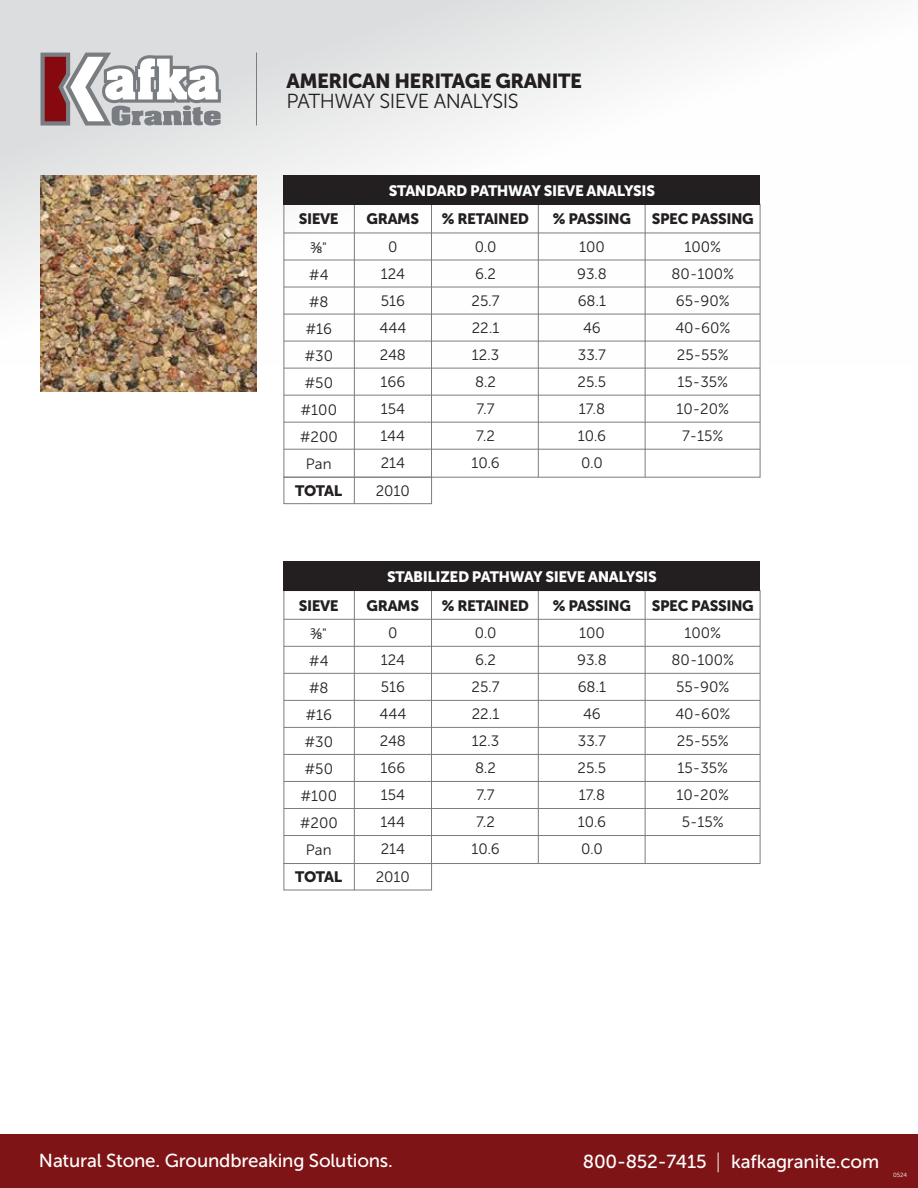
<style>
.page{position:relative;width:918px;height:1188px;background:#fff}
.page>*{position:absolute;margin:0;border:0;box-sizing:border-box;transform-origin:0 0}
.t1{font:20.25px "Museo Sans 900";letter-spacing:-.025em;color:#231f20}
.t2{font:20.25px "Museo Sans 300";letter-spacing:-.025em;color:#231f20}
.t3{font:18.75px "Museo Sans 500";letter-spacing:-.01em;color:#fff}
.t4{font:15px/27px "Museo Sans 300";color:#231f20;text-align:center}
.t5{font:15px "Museo Sans 900";letter-spacing:-.025em;color:#231f20}
.t6{font:15px "Museo Sans 900";letter-spacing:-.025em;color:#fff}
.t7{font:15px "Open Sans";color:#231f20}
.t8{font:6px "Museo Sans 300";color:#fff}
.s1{font-family:"Museo Sans 300"}
.s2{font-family:"Museo Sans 100";font-size:21px}
</style>
<div class="page">
<div style="left:0;top:1134px;width:918px;height:54px;background:#7e1416"></div>
<svg style="left:0;top:0;width:857px;height:365px"></svg>
<svg style="left:40px;top:53px;width:181px;height:73px"></svg>
<hr style="left:256px;top:53px;width:1px;height:73px;background:#797d82">
<img style="left:40px;top:176px;width:216px;height:216px">
<div style="left:284px;top:477px;width:148px;height:27px;border:1px solid #797d82"></div>
<hr style="left:354px;top:204px;width:1px;height:300px;background:#797d82">
<hr style="left:431px;top:204px;width:1px;height:273px;background:#797d82">
<hr style="left:538px;top:204px;width:1px;height:273px;background:#797d82">
<hr style="left:645px;top:204px;width:1px;height:273px;background:#797d82">
<hr style="left:284px;top:233px;width:476px;height:1px;background:#797d82">
<hr style="left:284px;top:260px;width:476px;height:1px;background:#797d82">
<hr style="left:284px;top:287px;width:476px;height:1px;background:#797d82">
<hr style="left:284px;top:314px;width:476px;height:1px;background:#797d82">
<hr style="left:284px;top:341px;width:476px;height:1px;background:#797d82">
<hr style="left:284px;top:368px;width:476px;height:1px;background:#797d82">
<hr style="left:284px;top:395px;width:476px;height:1px;background:#797d82">
<hr style="left:284px;top:422px;width:476px;height:1px;background:#797d82">
<hr style="left:284px;top:449px;width:476px;height:1px;background:#797d82">
<div style="left:284px;top:176px;width:476px;height:29px;background:#231f20"></div>
<div style="left:284px;top:863px;width:148px;height:27px;border:1px solid #797d82"></div>
<hr style="left:354px;top:591px;width:1px;height:299px;background:#797d82">
<hr style="left:431px;top:591px;width:1px;height:273px;background:#797d82">
<hr style="left:538px;top:591px;width:1px;height:273px;background:#797d82">
<hr style="left:645px;top:591px;width:1px;height:273px;background:#797d82">
<hr style="left:284px;top:619px;width:476px;height:1px;background:#797d82">
<hr style="left:284px;top:646px;width:476px;height:1px;background:#797d82">
<hr style="left:284px;top:673px;width:476px;height:1px;background:#797d82">
<hr style="left:284px;top:700px;width:476px;height:1px;background:#797d82">
<hr style="left:284px;top:727px;width:476px;height:1px;background:#797d82">
<hr style="left:284px;top:754px;width:476px;height:1px;background:#797d82">
<hr style="left:284px;top:781px;width:476px;height:1px;background:#797d82">
<hr style="left:284px;top:808px;width:476px;height:1px;background:#797d82">
<hr style="left:284px;top:835px;width:476px;height:1px;background:#797d82">
<div style="left:284px;top:562px;width:476px;height:29px;background:#231f20"></div>
<h1 class="t1" style="left:286px;top:69px;width:297px">AMERICAN HERITAGE GRANITE</h1>
<h1 class="t2" style="left:286px;top:90px;width:234px">PATHWAY SIEVE ANALYSIS</h1>
<p class="t5" style="left:299px;top:211px;width:42px">SIEVE</p>
<p class="t7" style="left:311px;top:237px;width:18px">⅜<span class="s1">"</span></p>
<p class="t4" style="left:300px;top:261px;width:40px">#4 #8 #16 #30 #50 #100 #200<br>Pan</p>
<p class="t6" style="left:389px;top:182px;width:268px">STANDARD PATHWAY SIEVE ANALYSIS</p>
<p class="t5" style="left:367px;top:211px;width:54px">GRAMS</p>
<p class="t4" style="left:379px;top:233px;width:28px">0<br>124<br>516<br>444<br>248<br>166<br>154<br>144<br>214</p>
<p class="t5" style="left:442px;top:211px;width:89px">% RETAINED</p>
<p class="t4" style="left:471px;top:233px;width:30px">0.0<br>6.2<br>25.7<br>22.1<br>12.3<br>8.2<br>7.7<br>7.2<br>10.6</p>
<p class="t5" style="left:553px;top:211px;width:80px">% PASSING</p>
<p class="t4" style="left:577px;top:233px;width:31px">100<br>93.8<br>68.1<br>46<br>33.7<br>25.5<br>17.8<br>10.6<br>0.0</p>
<p class="t5" style="left:652px;top:211px;width:104px">SPEC PASSING</p>
<p class="t4" style="left:672px;top:233px;width:64px">100%<br>80-100%<br>65-90%<br>40-60%<br>25-55%<br>15-35%<br>10-20%<br>7-15%</p>
<p class="t5" style="left:295px;top:482px;width:49px">TOTAL</p>
<p class="t4" style="left:376px;top:477px;width:36px">2010</p>
<p class="t5" style="left:299px;top:597px;width:42px">SIEVE</p>
<p class="t7" style="left:311px;top:623px;width:18px">⅜<span class="s1">"</span></p>
<p class="t4" style="left:300px;top:647px;width:40px">#4 #8 #16 #30 #50 #100 #200<br>Pan</p>
<p class="t6" style="left:387px;top:568px;width:271px">STABILIZED PATHWAY SIEVE ANALYSIS</p>
<p class="t5" style="left:367px;top:597px;width:54px">GRAMS</p>
<p class="t4" style="left:379px;top:620px;width:28px">0<br>124<br>516<br>444<br>248<br>166<br>154<br>144<br>214</p>
<p class="t5" style="left:442px;top:597px;width:89px">% RETAINED</p>
<p class="t4" style="left:471px;top:620px;width:30px">0.0<br>6.2<br>25.7<br>22.1<br>12.3<br>8.2<br>7.7<br>7.2<br>10.6</p>
<p class="t5" style="left:553px;top:597px;width:80px">% PASSING</p>
<p class="t4" style="left:577px;top:620px;width:31px">100<br>93.8<br>68.1<br>46<br>33.7<br>25.5<br>17.8<br>10.6<br>0.0</p>
<p class="t5" style="left:652px;top:597px;width:104px">SPEC PASSING</p>
<p class="t4" style="left:672px;top:620px;width:64px">100%<br>80-100%<br>55-90%<br>40-60%<br>25-55%<br>15-35%<br>10-20%<br>5-15%</p>
<p class="t5" style="left:295px;top:869px;width:49px">TOTAL</p>
<p class="t4" style="left:376px;top:864px;width:36px">2010</p>
<p class="t3" style="left:39px;top:1150px;width:355px">Natural Stone. Groundbreaking Solutions.</p>
<p class="t3" style="left:583px;top:1151px;width:298px">800-852-7415 <span class="s2">|</span> kafkagranite.com</p>
<p class="t8" style="left:893px;top:1172px;width:16px">0524</p>
</div>
